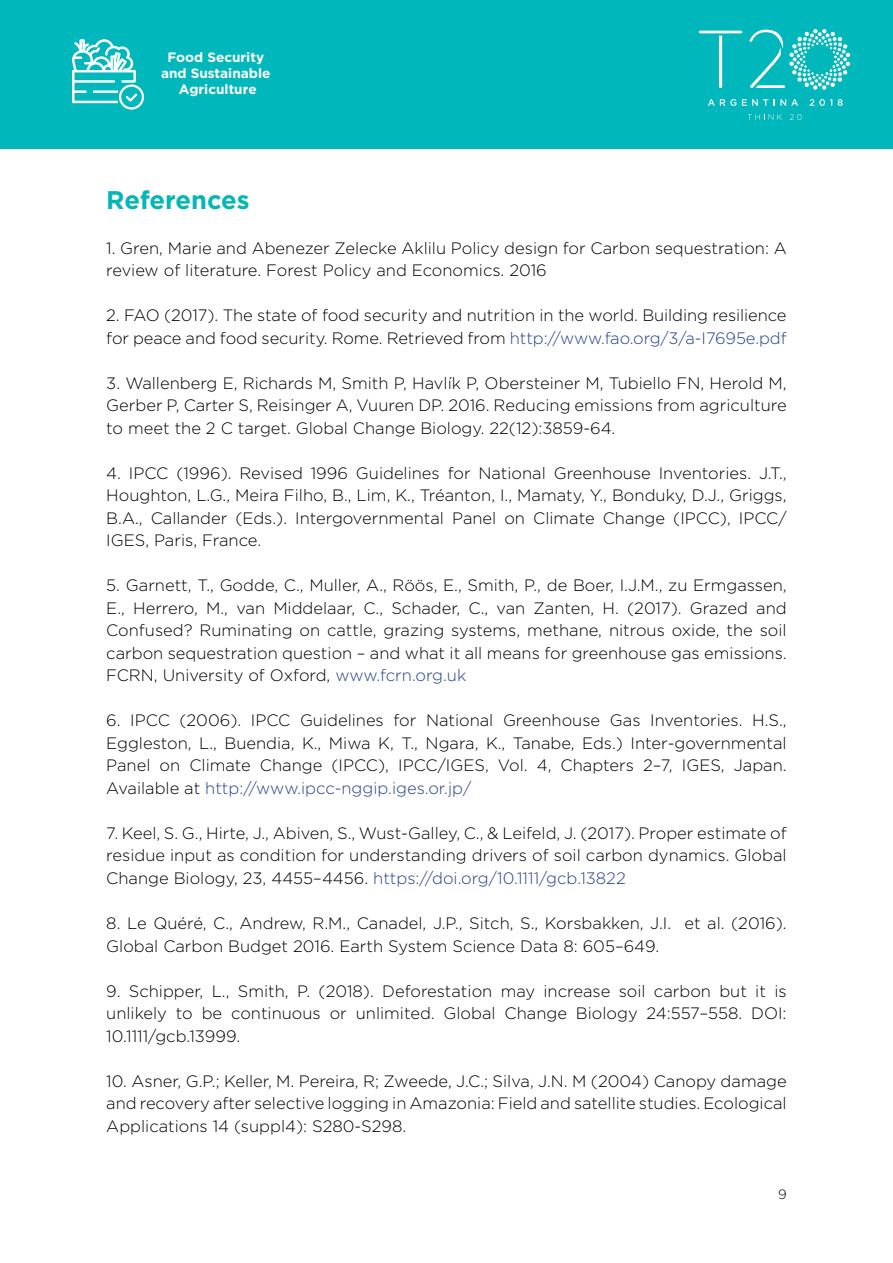
<style>
.page{position:relative;width:893px;height:1263px;background:#fff}
.page>*{position:absolute;margin:0;border:0;box-sizing:border-box;transform-origin:0 0}
.t1{font:700 25.5px "Gotham HTF";color:#06b6b5}
.t2{font:300 16.5px/22.5px "Gotham";color:#000;text-align:justify}
.t3{font:700 13.5px/16.2px "Gotham";color:#fff;text-align:center}
.t4{font:300 13.5px "Gotham";color:#000}
.s1{color:#25408f}
</style>
<div class="page">
<div style="left:0;top:0;width:893px;height:149px;background:#00b8bc"></div>
<svg style="left:749px;top:29px;width:101px;height:61px"></svg>
<svg style="left:708px;top:99px;width:28px;height:7px"></svg>
<svg style="left:742px;top:99px;width:26px;height:7px"></svg>
<svg style="left:774px;top:99px;width:24px;height:7px"></svg>
<svg style="left:810px;top:99px;width:22px;height:7px"></svg>
<svg style="left:838px;top:99px;width:5px;height:7px"></svg>
<svg style="left:699px;top:31px;width:43px;height:57px"></svg>
<svg style="left:748px;top:114px;width:34px;height:6px"></svg>
<svg style="left:790px;top:114px;width:12px;height:6px"></svg>
<svg style="left:72px;top:39px;width:72px;height:71px"></svg>
<p class="t3" style="left:161px;top:49px;width:111px">Food Security and Sustainable<br>Agriculture</p>
<h1 class="t1" style="left:106px;top:185px;width:145px">References</h1>
<p class="t2" style="left:106px;top:236px;width:682px">1. Gren, Marie and Abenezer Zelecke Aklilu Policy design for Carbon sequestration: A review of literature. Forest Policy and Economics. 2016</p>
<p class="t2" style="left:106px;top:304px;width:682px">2. FAO (2017). The state of food security and nutrition in the world. Building resilience for peace and food security. Rome. Retrieved from <span class="s1">http://www.fao.org/3/a-I7695e.pdf</span></p>
<p class="t2" style="left:106px;top:371px;width:682px">3. Wallenberg E, Richards M, Smith P, Havlík P, Obersteiner M, Tubiello FN, Herold M, Gerber P, Carter S, Reisinger A, Vuuren DP. 2016. Reducing emissions from agriculture to meet the 2 C target. Global Change Biology. 22(12):3859-64.</p>
<p class="t2" style="left:106px;top:461px;width:682px">4. IPCC (1996). Revised 1996 Guidelines for National Greenhouse Inventories. J.T., Houghton, L.G., Meira Filho, B., Lim, K., Tréanton, I., Mamaty, Y., Bonduky, D.J., Griggs, B.A., Callander (Eds.). Intergovernmental Panel on Climate Change (IPCC), IPCC/ IGES, Paris, France.</p>
<p class="t2" style="left:106px;top:574px;width:682px">5. Garnett, T., Godde, C., Muller, A., Röös, E., Smith, P., de Boer, I.J.M., zu Ermgassen, E., Herrero, M., van Middelaar, C., Schader, C., van Zanten, H. (2017). Grazed and Confused? Ruminating on cattle, grazing systems, methane, nitrous oxide, the soil carbon sequestration question – and what it all means for greenhouse gas emissions.<br>FCRN, University of Oxford, <span class="s1">www.fcrn.org.uk</span></p>
<p class="t2" style="left:106px;top:709px;width:682px">6. IPCC (2006). IPCC Guidelines for National Greenhouse Gas Inventories. H.S., Eggleston, L., Buendia, K., Miwa K, T., Ngara, K., Tanabe, Eds.) Inter-governmental Panel on Climate Change (IPCC), IPCC/IGES, Vol. 4, Chapters 2–7, IGES, Japan.<br>Available at <span class="s1">http://www.ipcc-nggip.iges.or.jp/</span></p>
<p class="t2" style="left:106px;top:821px;width:682px">7. Keel, S. G., Hirte, J., Abiven, S., Wust-Galley, C., &amp; Leifeld, J. (2017). Proper estimate of residue input as condition for understanding drivers of soil carbon dynamics. Global Change Biology, 23, 4455–4456. <span class="s1">https://doi.org/10.1111/gcb.13822</span></p>
<p class="t2" style="left:106px;top:911px;width:682px">8. Le Quéré, C., Andrew, R.M., Canadel, J.P., Sitch, S., Korsbakken, J.I. et al. (2016).<br>Global Carbon Budget 2016. Earth System Science Data 8: 605–649.</p>
<p class="t2" style="left:106px;top:979px;width:682px">9. Schipper, L., Smith, P. (2018). Deforestation may increase soil carbon but it is unlikely to be continuous or unlimited. Global Change Biology 24:557–558. DOI:<br>10.1111/gcb.13999.</p>
<p class="t2" style="left:106px;top:1069px;width:682px">10. Asner, G.P.; Keller, M. Pereira, R; Zweede, J.C.; Silva, J.N. M (2004) Canopy damage and recovery after selective logging in Amazonia: Field and satellite studies. Ecological Applications 14 (suppl4): S280-S298.</p>
<p class="t4" style="left:778px;top:1186px;width:10px">9</p>
</div>
